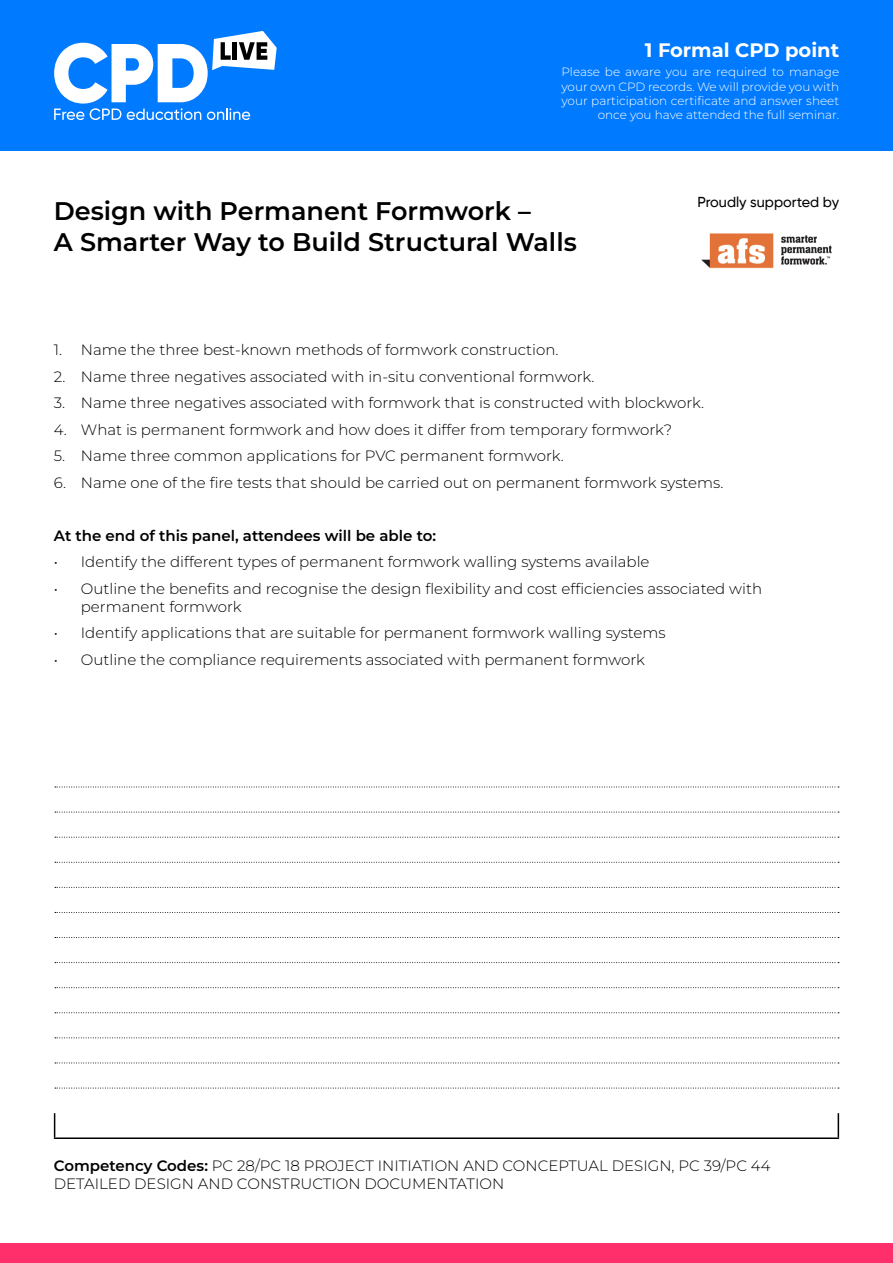
<style>
.page{position:relative;width:893px;height:1263px;background:#fff}
.page>*{position:absolute;margin:0;border:0;box-sizing:border-box;transform-origin:0 0}
.t1{font:600 25.5px/30.6px "Montserrat";color:#000}
.t2{font:700 19.5px "Montserrat";color:#fff}
.t3{font:300 15px/18px "Montserrat";color:#000}
.t4{font:600 15px "Montserrat";color:#000}
.t5{font:500 14.4px "Gilroy";color:#000}
.t6{font:300 12px/14.4px "Montserrat";color:#fff;text-align:right}
.s1{font-weight:600}
</style>
<div class="page">
<img style="left:701px;top:233px;width:131px;height:36px">
<svg style="left:54px;top:1113px;width:1px;height:24px"></svg>
<svg style="left:838px;top:1113px;width:1px;height:24px"></svg>
<hr style="left:54px;top:1137px;width:785px;height:2px;background:#000">
<svg style="left:55px;top:787px;width:784px;height:1px"></svg>
<svg style="left:55px;top:812px;width:784px;height:1px"></svg>
<svg style="left:55px;top:837px;width:784px;height:1px"></svg>
<svg style="left:55px;top:862px;width:784px;height:1px"></svg>
<svg style="left:55px;top:887px;width:784px;height:1px"></svg>
<svg style="left:55px;top:912px;width:784px;height:1px"></svg>
<svg style="left:55px;top:937px;width:784px;height:1px"></svg>
<svg style="left:55px;top:962px;width:784px;height:1px"></svg>
<svg style="left:55px;top:987px;width:784px;height:1px"></svg>
<svg style="left:55px;top:1012px;width:784px;height:1px"></svg>
<svg style="left:55px;top:1037px;width:784px;height:1px"></svg>
<svg style="left:55px;top:1062px;width:784px;height:1px"></svg>
<svg style="left:55px;top:1088px;width:784px;height:1px"></svg>
<div style="left:0;top:1243px;width:893px;height:20px;background:#ff2f6b"></div>
<div style="left:0;top:0;width:893px;height:151px;background:#007aff"></div>
<svg style="left:54px;top:31px;width:223px;height:89px"></svg>
<p class="t2" style="left:645px;top:36px;width:196px">1 Formal CPD point</p>
<p class="t6" style="left:561px;top:64px;width:279px">Please be aware you are required to manage your own CPD records. We will provide you with your participation certificate and answer sheet once you have attended the full seminar.</p>
<p class="t1" style="left:54px;top:195px;width:524px">Design with Permanent Formwork –<br>A Smarter Way to Build Structural Walls</p>
<p class="t5" style="left:697px;top:193px;width:143px">Proudly supported by</p>
<p class="t3" style="left:54px;top:340px;width:506px">1. Name the three best-known methods of formwork construction.</p>
<p class="t3" style="left:54px;top:367px;width:542px">2. Name three negatives associated with in-situ conventional formwork.</p>
<p class="t3" style="left:54px;top:393px;width:652px">3. Name three negatives associated with formwork that is constructed with blockwork.</p>
<p class="t3" style="left:54px;top:420px;width:620px">4. What is permanent formwork and how does it differ from temporary formwork?</p>
<p class="t3" style="left:54px;top:446px;width:511px">5. Name three common applications for PVC permanent formwork.</p>
<p class="t3" style="left:54px;top:473px;width:671px">6. Name one of the fire tests that should be carried out on permanent formwork systems.</p>
<p class="t4" style="left:54px;top:525px;width:384px">At the end of this panel, attendees will be able to:</p>
<p class="t3" style="left:54px;top:552px;width:597px">• Identify the different types of permanent formwork walling systems available</p>
<p class="t3" style="left:81px;top:579px;width:683px;text-indent:-27px">• Outline the benefits and recognise the design flexibility and cost efficiencies associated with permanent formwork</p>
<p class="t3" style="left:54px;top:623px;width:613px">• Identify applications that are suitable for permanent formwork walling systems</p>
<p class="t3" style="left:54px;top:650px;width:593px">• Outline the compliance requirements associated with permanent formwork</p>
<p class="t3" style="left:54px;top:1156px;width:718px"><span class="s1">Competency Codes:</span> PC 28/PC 18 PROJECT INITIATION AND CONCEPTUAL DESIGN, PC 39/PC 44<br>DETAILED DESIGN AND CONSTRUCTION DOCUMENTATION</p>
</div>
